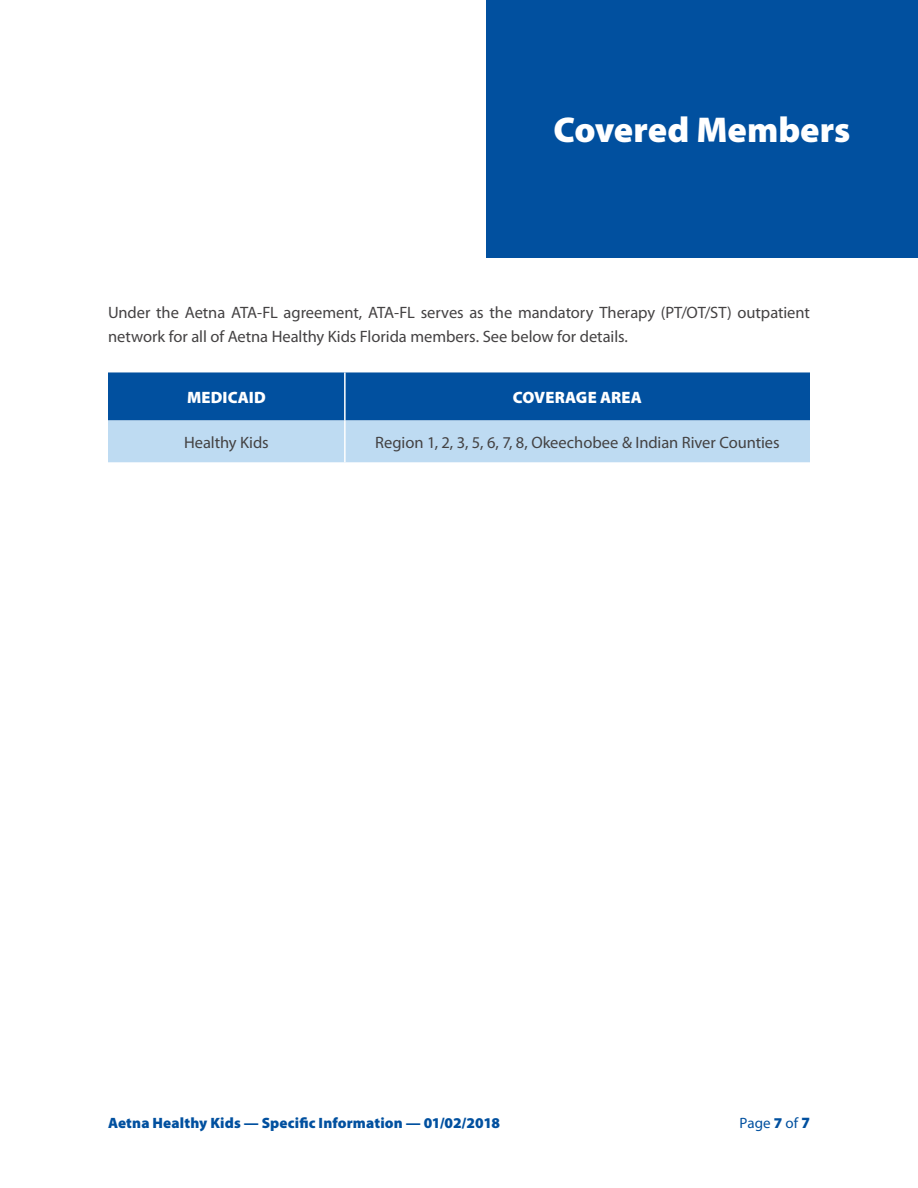
<style>
.page{position:relative;width:918px;height:1188px;background:#fff}
.page>*{position:absolute;margin:0;border:0;box-sizing:border-box;transform-origin:0 0}
.t1{font:900 36px "Myriad Pro";color:#fff}
.t2{font:16.5px/24px "Myriad Pro";letter-spacing:-.005em;color:#444243}
.t3{font:900 16.5px "Myriad Pro";letter-spacing:.01em;color:#fff}
.t4{font:900 15px "Myriad Pro";letter-spacing:.01em;color:#01509f}
.t5{font:15px "Myriad Pro";color:#01509f}
.s1{font-weight:900}
.s2{font-weight:900;font-size:15.75px}
</style>
<div class="page">
<svg style="left:108px;top:372px;width:702px;height:90px;background:#5a91c6"></svg>
<hr style="left:344px;top:372px;width:2px;height:49px;background:#fff">
<hr style="left:344px;top:421px;width:2px;height:41px;background:#fff">
<div style="left:486px;top:0;width:432px;height:257px;background:#01509f"></div>
<p class="t1" style="left:554px;top:109px;width:298px">Covered Members</p>
<p class="t2" style="left:108px;top:301px;width:703px">Under the Aetna ATA-FL agreement, ATA-FL serves as the mandatory Therapy (PT/OT/ST) outpatient network for all of Aetna Healthy Kids Florida members. See below for details.</p>
<p class="t3" style="left:187px;top:388px;width:80px">MEDICAID</p>
<p class="t3" style="left:513px;top:388px;width:130px">COVERAGE AREA</p>
<p class="t2" style="left:184px;top:430px;width:86px">Healthy Kids</p>
<p class="t2" style="left:375px;top:430px;width:406px">Region 1, 2, 3, 5, 6, 7, 8, Okeechobee &amp; Indian River Counties</p>
<p class="t4" style="left:108px;top:1114px;width:394px">Aetna Healthy Kids — Specific Information — 01/02/2018</p>
<p class="t5" style="left:740px;top:1114px;width:72px">Page <span class="s1">7</span> of <span class="s2">7</span></p>
</div>
